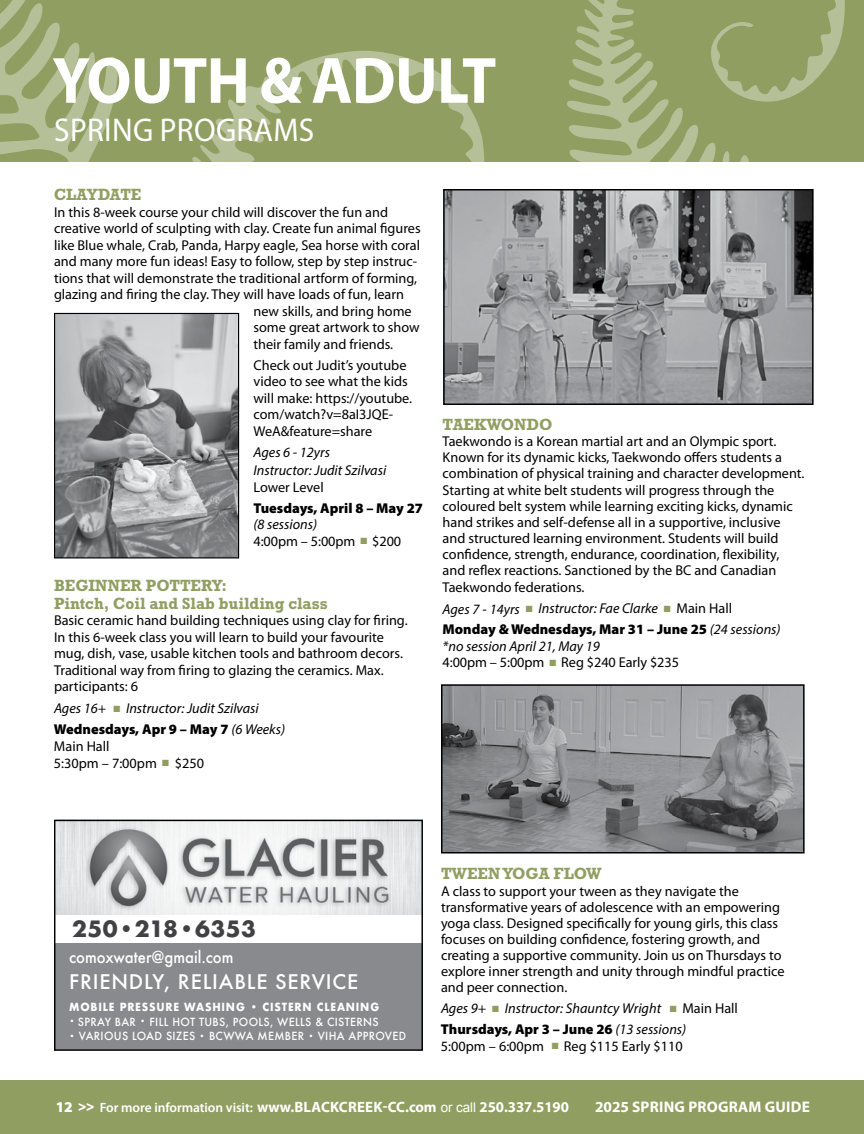
<style>
.page{position:relative;width:864px;height:1134px;background:#fff}
.page>*{position:absolute;margin:0;border:0;box-sizing:border-box;transform-origin:0 0}
.t1{font:700 66px "Myriad Pro";letter-spacing:-.01em;color:#fff;scale:.95 1}
.t2{font:33px "Myriad Pro";letter-spacing:.01em;color:#fff;scale:.95 1}
.t3{font:700 21.9px "Futura";letter-spacing:.02em;color:#414042}
.t4{font:500 19.65px "Futura";letter-spacing:.04em;color:#fff}
.t5{font:700 16.5px/18px "Rockwell Std";color:#909f61;scale:.95 1}
.t6{font:500 16.05px "Futura";color:#fff;scale:.92 1}
.t7{font:700 15.3px "Myriad Pro";letter-spacing:.015em;color:#fff}
.t8{font:700 15px "Myriad Pro";letter-spacing:-.005em;color:#fff}
.t9{font:14.25px/16.2px "Myriad Pro";color:#000}
.t10{font:italic 14.25px/21px "Myriad Pro";color:#000}
.t11{font:900 14.25px "Myriad Pro";color:#000}
.t12{font:500 10.95px "Futura";letter-spacing:.03em;color:#fff}
.t13{font:700 10.95px "Futura";letter-spacing:.08em;color:#fff;scale:.92 1}
.s1{font-style:italic}
.s2{color:#909f61}
.s3{font-weight:900;font-style:normal}
.s4{font-style:normal}
.s5{font-size:7.95px}
.s6{font-weight:900}
.s7{font-family:"Arial";font-size:14.25px}
.s8{font-weight:600;font-size:13.5px}
.s9{font-family:"Arial";font-weight:400;font-size:13.5px}
</style>
<div class="page">
<div style="left:0;top:1080px;width:864px;height:54px;background:#909f61"></div>
<div style="left:486px;top:0;width:378px;height:162px;background:#909f61"></div>
<svg style="left:0;top:0;width:486px;height:162px;background:#96a56b"></svg>
<svg style="left:567px;top:0;width:279px;height:162px;background:#99a66e"></svg>
<img style="left:446px;top:192px;width:365px;height:210px">
<div style="left:443px;top:189px;width:371px;height:216px;border:2px solid #000"></div>
<img style="left:444px;top:687px;width:358px;height:164px">
<div style="left:441px;top:684px;width:364px;height:170px;border:2px solid #000"></div>
<div style="left:54px;top:944px;width:369px;height:106px;background:#888a8d"></div>
<img style="left:55px;top:819px;width:368px;height:95px">
<div style="left:54px;top:820px;width:369px;height:231px;border:1px solid #000"></div>
<img style="left:56px;top:315px;width:181px;height:241px">
<div style="left:54px;top:313px;width:185px;height:245px;border:1px solid #000"></div>
<h1 class="t1" style="left:52px;top:38px;width:469px">YOUTH &amp; ADULT</h1>
<h2 class="t2" style="left:54px;top:109px;width:275px">SPRING PROGRAMS</h2>
<p class="t5" style="left:54px;top:185px;width:94px">CLAYDATE</p>
<p class="t9" style="left:54px;top:204px;width:336px">In this 8-week course your child will discover the fun and</p>
<p class="t9" style="left:54px;top:220px;width:368px">creative world of sculpting with clay. Create fun animal figures</p>
<p class="t9" style="left:54px;top:237px;width:368px">like Blue whale, Crab, Panda, Harpy eagle, Sea horse with coral</p>
<p class="t9" style="left:54px;top:253px;width:365px">and many more fun ideas! Easy to follow, step by step instruc-</p>
<p class="t9" style="left:54px;top:270px;width:365px">tions that will demonstrate the traditional artform of forming,</p>
<p class="t9" style="left:54px;top:286px;width:352px">glazing and firing the clay. They will have loads of fun, learn</p>
<p class="t9" style="left:254px;top:303px;width:160px">new skills, and bring home</p>
<p class="t9" style="left:254px;top:319px;width:168px">some great artwork to show</p>
<p class="t9" style="left:254px;top:336px;width:141px">their family and friends.</p>
<p class="t9" style="left:254px;top:356px;width:160px">Check out Judit’s youtube video to see what the kids will make: https://youtube. com/watch?v=8aI3JQE-<br>WeA&amp;feature=share</p>
<p class="t10" style="left:254px;top:444px;width:134px;line-height:17.2px">Ages 6 - 12yrs<br>Instructor: Judit Szilvasi</p>
<p class="t9" style="left:254px;top:479px;width:72px">Lower Level</p>
<p class="t11" style="left:254px;top:499px;width:171px">Tuesdays, April 8 – May 27</p>
<p class="t9" style="left:254px;top:516px;width:149px"><span class="s1">(8 sessions)<br></span>4:00pm – 5:00pm <span class="s2">■</span> $200</p>
<p class="t5" style="left:54px;top:576px;width:290px">BEGINNER POTTERY:<br>Pintch, Coil and Slab building class</p>
<p class="t9" style="left:54px;top:612px;width:355px">Basic ceramic hand building techniques using clay for firing.<br>In this 6-week class you will learn to build your favourite mug, dish, vase, usable kitchen tools and bathroom decors.<br>Traditional way from firing to glazing the ceramics. Max. participants: 6</p>
<p class="t10" style="left:54px;top:698px;width:233px">Ages 16+ <span class="s2">■</span> Instructor: Judit Szilvasi<br><span class="s3">Wednesdays, Apr 9 – May 7</span> (6 Weeks)</p>
<p class="t9" style="left:54px;top:738px;width:152px">Main Hall<br>5:30pm – 7:00pm <span class="s2">■</span> $250</p>
<p class="t5" style="left:443px;top:415px;width:117px">TAEKWONDO</p>
<p class="t9" style="left:443px;top:433px;width:363px">Taekwondo is a Korean martial art and an Olympic sport.<br>Known for its dynamic kicks, Taekwondo offers students a combination of physical training and character development.<br>Starting at white belt students will progress through the coloured belt system while learning exciting kicks, dynamic hand strikes and self-defense all in a supportive, inclusive and structured learning environment. Students will build confidence, strength, endurance, coordination, flexibility, and reflex reactions. Sanctioned by the BC and Canadian Taekwondo federations.</p>
<p class="t10" style="left:443px;top:598px;width:340px">Ages 7 <span class="s4">-</span> 14yrs <span class="s2">■</span> Instructor: Fae Clarke <span class="s2">■</span> <span class="s4">Main Hall<br></span><span class="s3">Monday &amp; Wednesdays, Mar 31 – June 25</span> (24 sessions)</p>
<p class="t9" style="left:443px;top:638px;width:238px"><span class="s1">*no session April 21, May 19<br></span>4:00pm – 5:00pm <span class="s2">■</span> Reg $240 Early $235</p>
<h3 class="t3" style="left:72px;top:913px;width:186px">250•218•6353</h3>
<p class="t6" style="left:69px;top:946px;width:180px">comoxwater@gmail.com</p>
<h3 class="t4" style="left:69px;top:969px;width:291px">FRIENDLY, RELIABLE SERVICE</h3>
<p class="t13" style="left:69px;top:999px;width:339px">MOBILE PRESSURE WASHING • CISTERN CLEANING</p>
<p class="t12" style="left:69px;top:1014px;width:311px"><span class="s5">•</span> SPRAY BAR <span class="s5">•</span> FILL HOT TUBS, POOLS, WELLS &amp; CISTERNS</p>
<p class="t12" style="left:69px;top:1029px;width:338px"><span class="s5">•</span> VARIOUS LOAD SIZES <span class="s5">•</span> BCWWA MEMBER <span class="s5">•</span> VIHA APPROVED</p>
<p class="t5" style="left:441px;top:865px;width:171px">TWEEN YOGA FLOW</p>
<p class="t9" style="left:441px;top:882px;width:345px">A class to support your tween as they navigate the transformative years of adolescence with an empowering yoga class. Designed specifically for young girls, this class focuses on building confidence, fostering growth, and creating a supportive community. Join us on Thursdays to explore inner strength and unity through mindful practice and peer connection.</p>
<p class="t10" style="left:441px;top:998px;width:298px">Ages 9+ <span class="s2">■</span> Instructor: Shauntcy Wright <span class="s2">■</span> <span class="s4">Main Hall<br></span><span class="s3">Thursdays, Apr 3 – June 26</span> (13 sessions)</p>
<p class="t9" style="left:441px;top:1038px;width:243px">5:00pm – 6:00pm <span class="s2">■</span> Reg $115 Early $110</p>
<p class="t8" style="left:56px;top:1098px;width:515px"><span class="s6">12</span> <span class="s7">&gt;&gt;</span> <span class="s8">For more information visit:</span> www.BLACKCREEK-CC.com <span class="s9">or call</span> 250.337.5190</p>
<p class="t7" style="left:595px;top:1097px;width:216px">2025 SPRING PROGRAM GUIDE</p>
</div>
